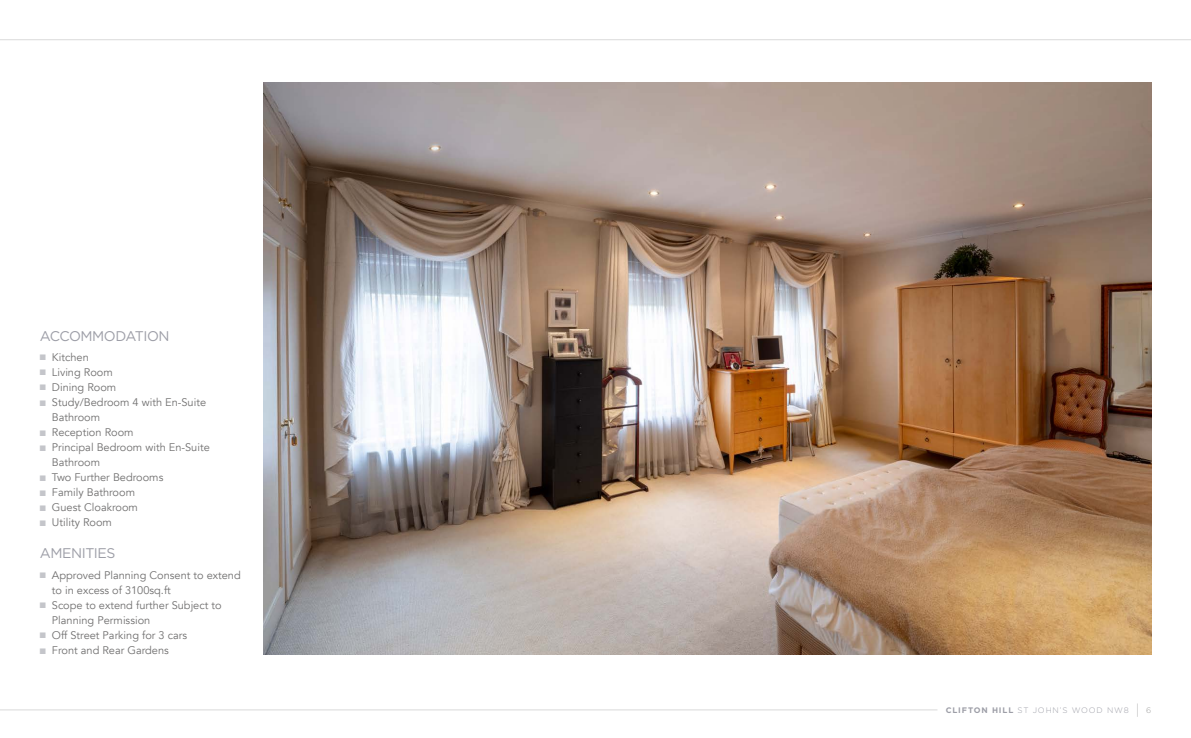
<style>
.page{position:relative;width:1191px;height:738px;background:#fff}
.page>*{position:absolute;margin:0;border:0;box-sizing:border-box;transform-origin:0 0}
.t1{font:14px "Gotham";letter-spacing:-.03em;color:#9d9ea7}
.t2{font:11px/15px "Avenir";color:#706f6f}
.t3{font:300 8px "Gotham";letter-spacing:.11em;color:#9d9ea7}
.s1{color:#c4c5ca}
.s2{font-weight:700}
.s3{font-size:14.4px;color:#9d9d9c}
.s4{color:#9d9d9c}
</style>
<div class="page">
<hr style="left:0;top:708px;width:937px;height:1px;background:#dadada">
<hr style="left:0;top:39px;width:1191px;height:1px;background:#dadada">
<img style="left:264px;top:83px;width:887px;height:570px">
<p class="t1" style="left:40px;top:326px;width:131px">ACCOMMODATION</p>
<p class="t2" style="left:40px;top:350px;width:51px"><span class="s1">■</span> Kitchen</p>
<p class="t2" style="left:40px;top:365px;width:75px"><span class="s1">■</span> Living Room</p>
<p class="t2" style="left:40px;top:380px;width:78px"><span class="s1">■</span> Dining Room</p>
<p class="t2" style="left:52px;top:395px;width:156px;text-indent:-12px"><span class="s1">■</span> Study/Bedroom 4 with En-Suite<br>Bathroom</p>
<p class="t2" style="left:40px;top:425px;width:95px"><span class="s1">■</span> Reception Room</p>
<p class="t2" style="left:52px;top:440px;width:159px;text-indent:-12px"><span class="s1">■</span> Principal Bedroom with En-Suite<br>Bathroom</p>
<p class="t2" style="left:40px;top:470px;width:125px"><span class="s1">■</span> Two Further Bedrooms</p>
<p class="t2" style="left:40px;top:485px;width:97px"><span class="s1">■</span> Family Bathroom</p>
<p class="t2" style="left:40px;top:500px;width:100px"><span class="s1">■</span> Guest Cloakroom</p>
<p class="t2" style="left:40px;top:515px;width:74px"><span class="s1">■</span> Utility Room</p>
<p class="t1" style="left:40px;top:544px;width:77px">AMENITIES</p>
<p class="t2" style="left:52px;top:567px;width:190px;text-indent:-12px"><span class="s1">■</span> Approved Planning Consent to extend to in excess of 3100sq.ft</p>
<p class="t2" style="left:52px;top:597px;width:171px;text-indent:-12px"><span class="s1">■</span> Scope to extend further Subject to<br>Planning Permission</p>
<p class="t2" style="left:40px;top:627px;width:149px"><span class="s1">■</span> Off Street Parking for 3 cars</p>
<p class="t2" style="left:40px;top:642px;width:131px"><span class="s1">■</span> Front and Rear Gardens</p>
<p class="t3" style="left:945px;top:704px;width:207px"><span class="s2">CLIFTON HILL</span> ST JOHN’S WOOD NW8 <span class="s3">|</span> <span class="s4">6</span></p>
</div>
